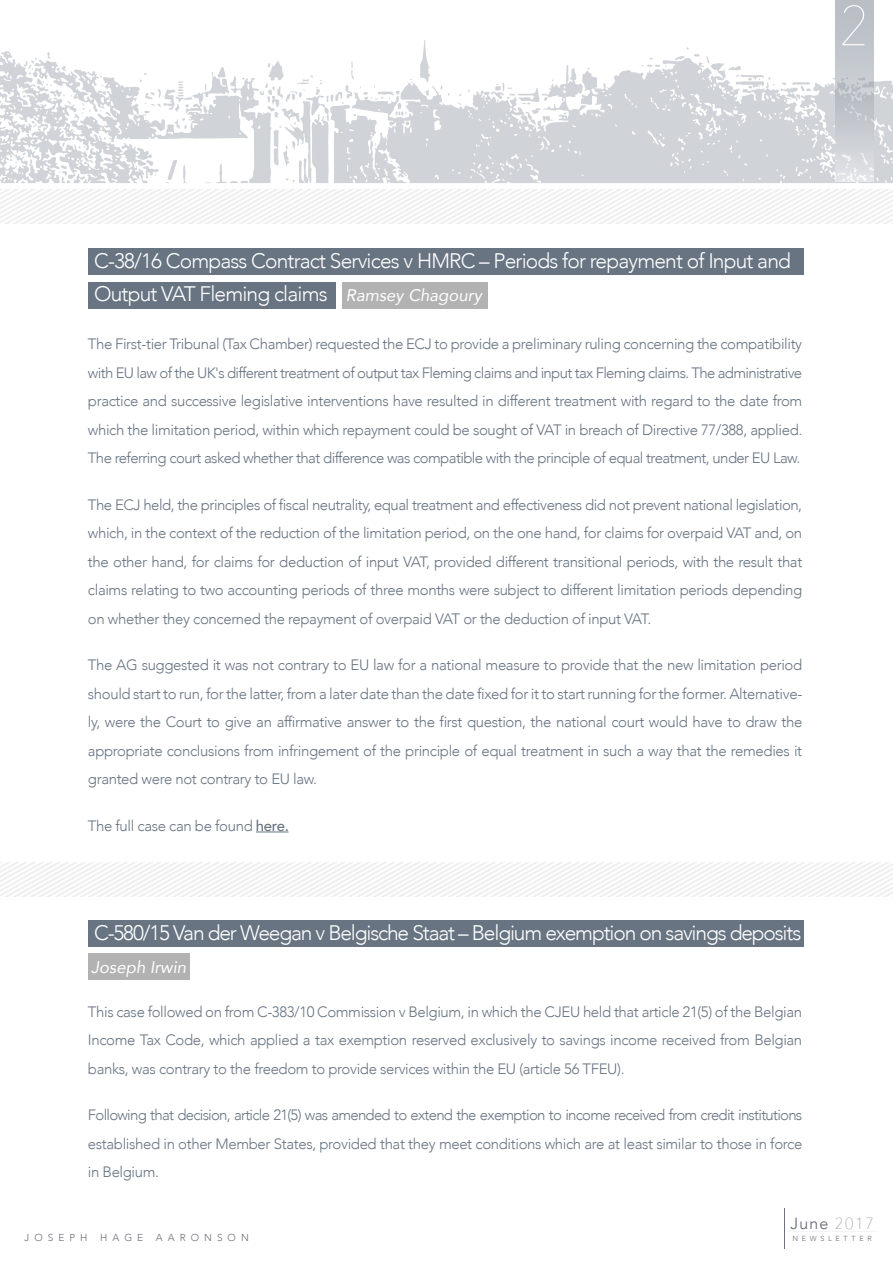
<style>
.page{position:relative;width:893px;height:1263px;background:#fff}
.page>*{position:absolute;margin:0;border:0;box-sizing:border-box;transform-origin:0 0}
.t1{font:200 55.8px "Avenir Next";color:#fff}
.t2{font:300 21px/33px "Avenir";letter-spacing:-.04em;color:#fff}
.t3{font:italic 16.8px "Avenir";color:#fff}
.t4{font:15.9px "Avenir";color:#696d75}
.t5{font:300 15px/28.5px "Avenir";letter-spacing:-.025em;color:#687482;text-align:justify}
.t6{font:300 10.05px "Avenir";letter-spacing:.5em;color:#696d75}
.t7{font:300 7.35px "Avenir";letter-spacing:.5em;color:#696d75}
.s1{font-weight:400;font-style:italic;font-size:16.8px}
.s2{font-weight:500}
.s3{font-family:"Avenir Next";font-weight:200}
</style>
<div class="page">
<svg style="left:413px;top:60px;width:480px;height:123px;fill:#d0d3d8"></svg>
<svg style="left:420px;top:40px;width:10px;height:42px"></svg>
<svg style="left:425px;top:89px;width:4px;height:7px"></svg>
<svg style="left:706px;top:56px;width:4px;height:7px"></svg>
<svg style="left:781px;top:82px;width:31px;height:19px"></svg>
<svg style="left:674px;top:47px;width:26px;height:14px"></svg>
<svg style="left:440px;top:85px;width:10px;height:11px"></svg>
<svg style="left:491px;top:79px;width:62px;height:47px"></svg>
<svg style="left:728px;top:66px;width:46px;height:23px"></svg>
<svg style="left:641px;top:58px;width:25px;height:9px"></svg>
<svg style="left:825px;top:132px;width:7px;height:8px"></svg>
<svg style="left:0;top:51px;width:413px;height:132px"></svg>
<svg style="left:835px;top:0;width:39px;height:182px"></svg>
<svg style="left:0;top:189px;width:892px;height:35px"></svg>
<svg style="left:0;top:862px;width:892px;height:35px"></svg>
<hr style="left:256px;top:831px;width:32px;height:1px;background:#687482">
<div style="left:88px;top:248px;width:715px;height:26px;background:#687482"></div>
<div style="left:88px;top:282px;width:247px;height:26px;background:#687482"></div>
<div style="left:343px;top:282px;width:145px;height:26px;background:#b2b2b2"></div>
<div style="left:88px;top:920px;width:715px;height:26px;background:#687482"></div>
<div style="left:88px;top:954px;width:102px;height:26px;background:#b2b2b2"></div>
<h1 class="t1" style="left:839px;top:-21px;width:33px">2</h1>
<h2 class="t2" style="left:94px;top:244px;width:698px">C-38/16 Compass Contract Services v HMRC – Periods for repayment of Input and<br>Output VAT Fleming claims <span class="s1">Ramsey Chagoury</span></h2>
<p class="t5" style="left:88px;top:330px;width:716px">The First-tier Tribunal (Tax Chamber) requested the ECJ to provide a preliminary ruling concerning the compatibility with EU law of the UK's different treatment of output tax Fleming claims and input tax Fleming claims. The administrative practice and successive legislative interventions have resulted in different treatment with regard to the date from which the limitation period, within which repayment could be sought of VAT in breach of Directive 77/388, applied.<br>The referring court asked whether that difference was compatible with the principle of equal treatment, under EU Law.</p>
<p class="t5" style="left:88px;top:490px;width:716px">The ECJ held, the principles of fiscal neutrality, equal treatment and effectiveness did not prevent national legislation, which, in the context of the reduction of the limitation period, on the one hand, for claims for overpaid VAT and, on the other hand, for claims for deduction of input VAT, provided different transitional periods, with the result that claims relating to two accounting periods of three months were subject to different limitation periods depending on whether they concerned the repayment of overpaid VAT or the deduction of input VAT.</p>
<p class="t5" style="left:88px;top:651px;width:716px">The AG suggested it was not contrary to EU law for a national measure to provide that the new limitation period should start to run, for the latter, from a later date than the date fixed for it to start running for the former. Alternative&shy;ly, were the Court to give an affirmative answer to the first question, the national court would have to draw the appropriate conclusions from infringement of the principle of equal treatment in such a way that the remedies it granted were not contrary to EU law.</p>
<p class="t5" style="left:88px;top:811px;width:202px">The full case can be found <span class="s2">here.</span></p>
<h2 class="t2" style="left:94px;top:916px;width:709px">C-580/15 Van der Weegan v Belgische Staat – Belgium exemption on savings deposits</h2>
<p class="t3" style="left:91px;top:956px;width:96px">Joseph Irwin</p>
<p class="t5" style="left:88px;top:997px;width:716px">This case followed on from C-383/10 Commission v Belgium, in which the CJEU held that article 21(5) of the Belgian Income Tax Code, which applied a tax exemption reserved exclusively to savings income received from Belgian banks, was contrary to the freedom to provide services within the EU (article 56 TFEU).</p>
<p class="t5" style="left:88px;top:1101px;width:716px">Following that decision, article 21(5) was amended to extend the exemption to income received from credit institutions established in other Member States, provided that they meet conditions which are at least similar to those in force in Belgium.</p>
<p class="t6" style="left:25px;top:1231px;width:64px">JOSEPH</p>
<p class="t6" style="left:100px;top:1231px;width:45px">HAGE</p>
<p class="t6" style="left:156px;top:1231px;width:94px">AARONSON</p>
<p class="t4" style="left:790px;top:1214px;width:85px">June <span class="s3">2017</span></p>
<p class="t7" style="left:792px;top:1234px;width:81px">NEWSLETTER</p>
</div>
